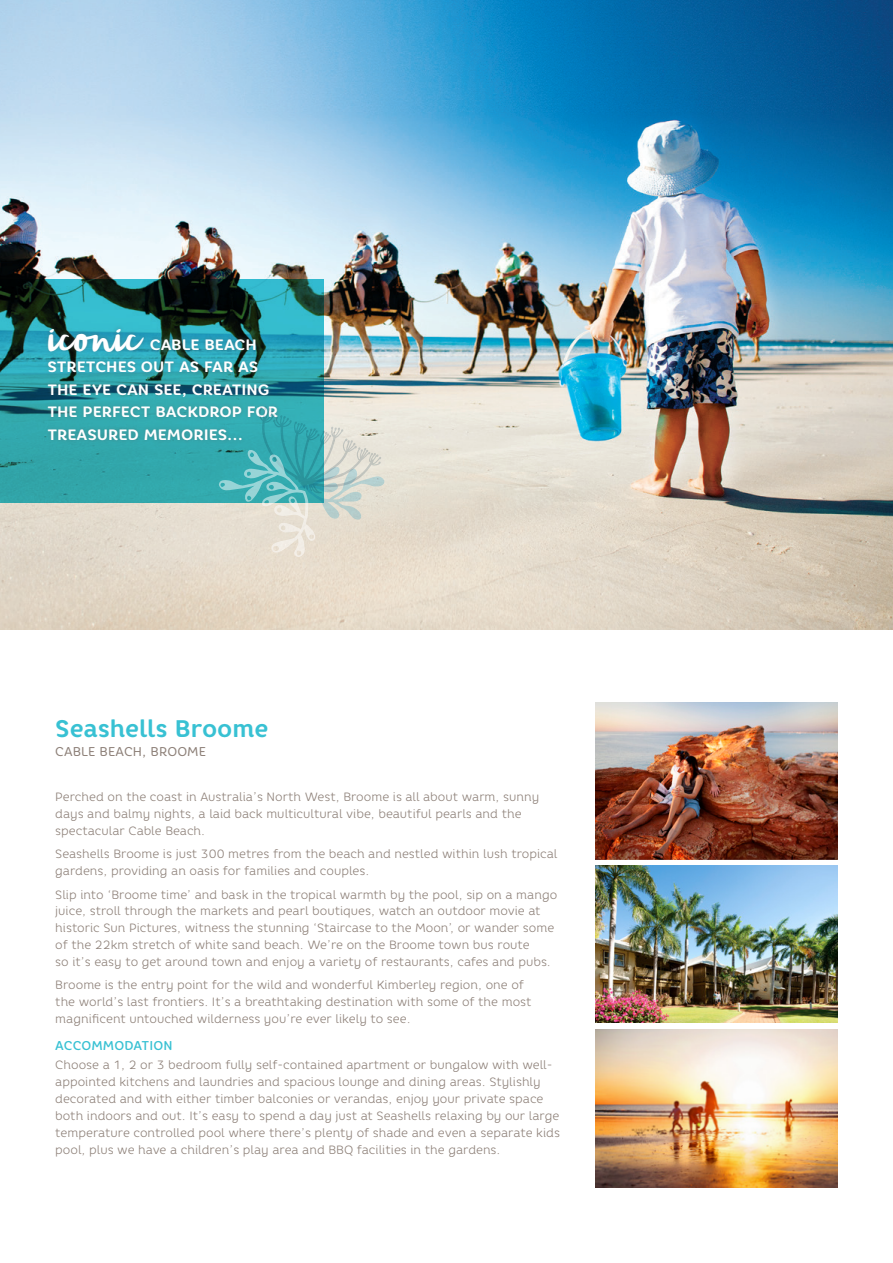
<style>
.page{position:relative;width:893px;height:1263px;background:#fff}
.page>*{position:absolute;margin:0;border:0;box-sizing:border-box;transform-origin:0 0}
.Location_Heading{font:700 24px "Core Rhino 65";color:#38c1d3}
.highlight_text{font:700 15px/22.5px "Core Rhino 65";color:#fff;scale:1.05 1}
.Location_Subheading{font:12.75px "Core Rhino 45";letter-spacing:.01em;color:#8d8078}
.sub_head{font:500 12.75px "Core Rhino 55";letter-spacing:.005em;color:#38c1d3}
.Main_Copy{font:300 12px/16.8px "Core Rhino 35";color:#8d8078}
.s1{font-family:"Blog Script";font-weight:400;font-size:33px}
</style>
<div class="page">
<img style="left:1px;top:0;width:892px;height:629px">
<svg style="left:1px;top:279px;width:323px;height:223px;background:#268186"></svg>
<div style="left:44px;top:324px;width:238px;height:121px;background:#4d6b70;opacity:.5"></div>
<svg style="left:219px;top:406px;width:165px;height:153px;background:#a0cac5"></svg>
<img style="left:595px;top:865px;width:243px;height:158px">
<img style="left:595px;top:702px;width:243px;height:158px">
<img style="left:595px;top:1030px;width:243px;height:157px">
<p class="highlight_text" style="left:47px;top:333px;width:221px"><span class="s1">iconic</span> CABLE BEACH<br>STRETCHES OUT AS FAR AS<br>THE EYE CAN SEE, CREATING<br>THE PERFECT BACKDROP FOR<br>TREASURED MEMORIES...</p>
<p class="Location_Heading" style="left:55px;top:713px;width:215px">Seashells Broome</p>
<p class="Location_Subheading" style="left:55px;top:744px;width:152px">CABLE BEACH, BROOME</p>
<p class="Main_Copy" style="left:55px;top:788px;width:486px">Perched on the coast in Australia’s North West, Broome is all about warm, sunny days and balmy nights, a laid back multicultural vibe, beautiful pearls and the spectacular Cable Beach.</p>
<p class="Main_Copy" style="left:55px;top:846px;width:504px">Seashells Broome is just 300 metres from the beach and nestled within lush tropical gardens, providing an oasis for families and couples.</p>
<p class="Main_Copy" style="left:55px;top:886px;width:503px">Slip into ‘Broome time’ and bask in the tropical warmth by the pool, sip on a mango juice, stroll through the markets and pearl boutiques, watch an outdoor movie at historic Sun Pictures, witness the stunning ‘Staircase to the Moon’, or wander some of the 22km stretch of white sand beach. We’re on the Broome town bus route<br>so it’s easy to get around town and enjoy a variety of restaurants, cafes and pubs.</p>
<p class="Main_Copy" style="left:55px;top:976px;width:478px">Broome is the entry point for the wild and wonderful Kimberley region, one of the world’s last frontiers. It’s a breathtaking destination with some of the most magnificent untouched wilderness you’re ever likely to see.</p>
<p class="sub_head" style="left:55px;top:1037px;width:119px">ACCOMMODATION</p>
<p class="Main_Copy" style="left:55px;top:1056px;width:506px">Choose a 1, 2 or 3 bedroom fully self-contained apartment or bungalow with well&shy;appointed kitchens and laundries and spacious lounge and dining areas. Stylishly decorated and with either timber balconies or verandas, enjoy your private space both indoors and out. It’s easy to spend a day just at Seashells relaxing by our large temperature controlled pool where there’s plenty of shade and even a separate kids pool, plus we have a children’s play area and BBQ facilities in the gardens.</p>
</div>
